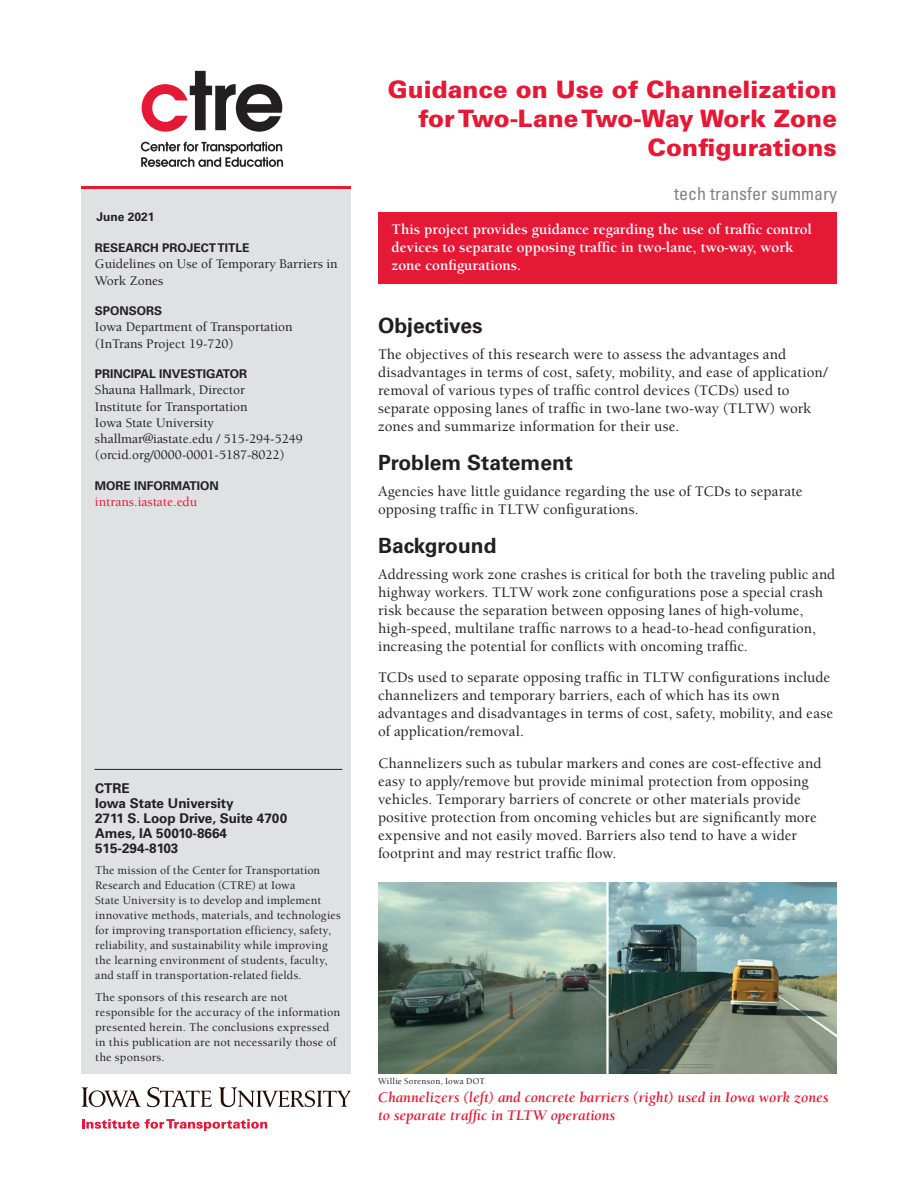
<style>
.page{position:relative;width:918px;height:1188px;background:#fff}
.page>*{position:absolute;margin:0;border:0;box-sizing:border-box;transform-origin:0 0}
.t1{font:900 24px/28.8px "Univers LT Std";color:#e51836;text-align:right}
.head_1{font:700 21px "Univers";color:#231f20}
.tech_transfer_summar{font:condensed 18px "Univers";color:#808285}
.Body_text{font:500 15px/18px "Berkeley Std";letter-spacing:.01em;color:#231f20}
.pullout_sentence{font:700 15px/18px "Berkeley Std";color:#fff}
.t2{font:italic 700 15px/18px "Berkeley";color:#e51836}
.info{font:500 13.5px/16.2px "Berkeley Std";color:#231f20}
.address{font:700 13.5px "Univers";color:#231f20}
.info-2{font:500 13.5px "Berkeley Std";color:#e51836}
.CTRE_summary{font:500 12px/15px "Berkeley Std";letter-spacing:.015em;color:#231f20}
.label{font:700 12px "Univers";color:#231f20}
.Date{font:700 12px "Univers";color:#231f20}
.Attribution{font:500 9px "Berkeley Std";letter-spacing:.025em;color:#231f20}
</style>
<div class="page">
<svg style="left:142px;top:71px;width:140px;height:61px"></svg>
<svg style="left:141px;top:142px;width:142px;height:25px"></svg>
<div style="left:378px;top:212px;width:459px;height:72px;background:#e51836"></div>
<div style="left:81px;top:186px;width:270px;height:888px;background:#e0e1e3"></div>
<hr style="left:81px;top:186px;width:270px;height:3px;background:#e51836">
<hr style="left:94px;top:769px;width:248px;height:1px;background:#231f20">
<svg style="left:82px;top:1087px;width:59px;height:20px"></svg>
<svg style="left:147px;top:1087px;width:65px;height:21px"></svg>
<svg style="left:219px;top:1087px;width:132px;height:20px"></svg>
<svg style="left:82px;top:1119px;width:185px;height:12px"></svg>
<img style="left:378px;top:882px;width:459px;height:192px">
<hr style="left:606px;top:882px;width:3px;height:193px;background:#fff">
<p class="Date" style="left:96px;top:210px;width:60px">June 2021</p>
<h1 class="label" style="left:95px;top:241px;width:156px">RESEARCH PROJECT TITLE</h1>
<p class="info" style="left:95px;top:256px;width:244px">Guidelines on Use of Temporary Barriers in<br>Work Zones</p>
<h1 class="label" style="left:95px;top:304px;width:69px">SPONSORS</h1>
<p class="info" style="left:95px;top:319px;width:199px">Iowa Department of Transportation</p>
<p class="info" style="left:95px;top:336px;width:140px">(InTrans Project 19-720)</p>
<h1 class="label" style="left:95px;top:367px;width:154px">PRINCIPAL INVESTIGATOR</h1>
<p class="info" style="left:95px;top:382px;width:152px">Shauna Hallmark, Director</p>
<p class="info" style="left:95px;top:399px;width:154px">Institute for Transportation</p>
<p class="info" style="left:95px;top:415px;width:121px">Iowa State University</p>
<p class="info" style="left:95px;top:431px;width:209px">shallmar@iastate.edu / 515-294-5249</p>
<p class="info" style="left:95px;top:447px;width:191px">(orcid.org/0000-0001-5187-8022)</p>
<h1 class="label" style="left:95px;top:479px;width:126px">MORE INFORMATION</h1>
<p class="info-2" style="left:95px;top:495px;width:104px">intrans.iastate.edu</p>
<p class="address" style="left:95px;top:780px;width:36px">CTRE</p>
<p class="address" style="left:95px;top:795px;width:140px">Iowa State University</p>
<p class="address" style="left:95px;top:810px;width:194px">2711 S. Loop Drive, Suite 4700</p>
<p class="address" style="left:95px;top:825px;width:133px">Ames, IA 50010-8664</p>
<p class="address" style="left:95px;top:840px;width:85px">515-294-8103</p>
<p class="CTRE_summary" style="left:95px;top:863px;width:247px">The mission of the Center for Transportation Research and Education (CTRE) at Iowa<br>State University is to develop and implement innovative methods, materials, and technologies for improving transportation efficiency, safety, reliability, and sustainability while improving the learning environment of students, faculty, and staff in transportation-related fields.</p>
<p class="CTRE_summary" style="left:95px;top:990px;width:247px">The sponsors of this research are not responsible for the accuracy of the information presented herein. The conclusions expressed in this publication are not necessarily those of the sponsors.</p>
<p class="t1" style="left:388px;top:75px;width:451px">Guidance on Use of Channelization for Two-Lane Two-Way Work Zone<br>Configurations</p>
<p class="tech_transfer_summar" style="left:674px;top:182px;width:164px">tech transfer summary</p>
<p class="pullout_sentence" style="left:392px;top:221px;width:422px">This project provides guidance regarding the use of traffic control devices to separate opposing traffic in two-lane, two-way, work zone configurations.</p>
<h1 class="head_1" style="left:378px;top:314px;width:106px">Objectives</h1>
<p class="Body_text" style="left:378px;top:346px;width:451px">The objectives of this research were to assess the advantages and disadvantages in terms of cost, safety, mobility, and ease of application/ removal of various types of traffic control devices (TCDs) used to separate opposing lanes of traffic in two-lane two-way (TLTW) work zones and summarize information for their use.</p>
<h1 class="head_1" style="left:378px;top:450px;width:197px">Problem Statement</h1>
<p class="Body_text" style="left:378px;top:483px;width:426px">Agencies have little guidance regarding the use of TCDs to separate opposing traffic in TLTW configurations.</p>
<h1 class="head_1" style="left:378px;top:533px;width:120px">Background</h1>
<p class="Body_text" style="left:378px;top:566px;width:459px">Addressing work zone crashes is critical for both the traveling public and highway workers. TLTW work zone configurations pose a special crash risk because the separation between opposing lanes of high-volume, high-speed, multilane traffic narrows to a head-to-head configuration, increasing the potential for conflicts with oncoming traffic.</p>
<p class="Body_text" style="left:378px;top:669px;width:457px">TCDs used to separate opposing traffic in TLTW configurations include channelizers and temporary barriers, each of which has its own advantages and disadvantages in terms of cost, safety, mobility, and ease of application/removal.</p>
<p class="Body_text" style="left:378px;top:755px;width:445px">Channelizers such as tubular markers and cones are cost-effective and easy to apply/remove but provide minimal protection from opposing vehicles. Temporary barriers of concrete or other materials provide positive protection from oncoming vehicles but are significantly more expensive and not easily moved. Barriers also tend to have a wider footprint and may restrict traffic flow.</p>
<p class="Attribution" style="left:378px;top:1076px;width:108px">Willie Sorenson, Iowa DOT</p>
<p class="t2" style="left:378px;top:1089px;width:452px">Channelizers (left) and concrete barriers (right) used in Iowa work zones to separate traffic in TLTW operations</p>
</div>
